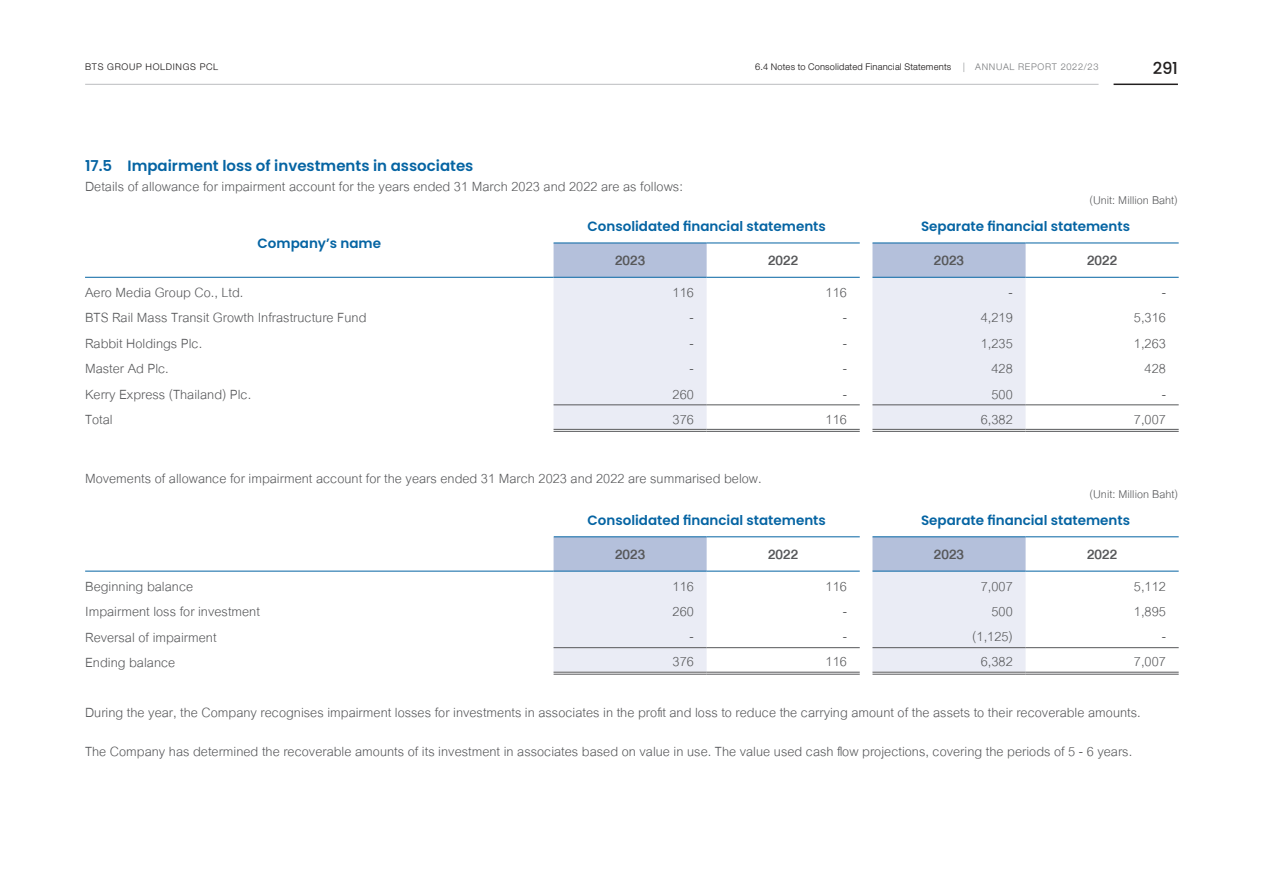
<style>
.page{position:relative;width:1263px;height:893px;background:#fff}
.page>*{position:absolute;margin:0;border:0;box-sizing:border-box;transform-origin:0 0}
.t1{font:19.5px/39px "UPC Cordia";color:#57585a}
.t2{font:500 19.5px "DB Helvethaica X";color:#57585a}
.t3{font:16.5px "UPC Cordia";color:#57585a}
.t4{font:500 16.5px "Poppins";color:#221f1f}
.t5{font:600 15px "Poppins";color:#0564a3}
.t6{font:600 13.5px "Poppins";color:#0564a3}
.t7{font:13.5px "DB Helvethaica X 45 Li";letter-spacing:.01em;color:#221f1f}
.t8{font:13.5px "DB Helvethaica X 45 Li";letter-spacing:.05em;color:#221f1f}
.t9{font:13.5px "DB Helvethaica X 45 Li";letter-spacing:.05em;color:#808284}
</style>
<div class="page">
<svg style="left:554px;top:244px;width:471px;height:33px"></svg>
<svg style="left:554px;top:278px;width:471px;height:151px;fill:#eaecf5"></svg>
<hr style="left:554px;top:405px;width:153px;height:1px;background:#57585a">
<hr style="left:707px;top:405px;width:153px;height:1px;background:#57585a">
<hr style="left:872px;top:405px;width:153px;height:1px;background:#57585a">
<hr style="left:1025px;top:405px;width:154px;height:1px;background:#57585a">
<hr style="left:554px;top:429px;width:153px;height:1px;background:#57585a">
<hr style="left:554px;top:431px;width:153px;height:1px;background:#57585a">
<hr style="left:707px;top:429px;width:153px;height:1px;background:#57585a">
<hr style="left:707px;top:431px;width:153px;height:1px;background:#57585a">
<hr style="left:872px;top:429px;width:153px;height:1px;background:#57585a">
<hr style="left:872px;top:431px;width:153px;height:1px;background:#57585a">
<hr style="left:1025px;top:429px;width:154px;height:1px;background:#57585a">
<hr style="left:1025px;top:431px;width:154px;height:1px;background:#57585a">
<hr style="left:85px;top:277px;width:469px;height:1px;background:#0564a3">
<hr style="left:554px;top:243px;width:153px;height:1px;background:#0564a3">
<hr style="left:554px;top:277px;width:153px;height:1px;background:#0564a3">
<hr style="left:707px;top:243px;width:153px;height:1px;background:#0564a3">
<hr style="left:707px;top:277px;width:153px;height:1px;background:#0564a3">
<hr style="left:872px;top:243px;width:153px;height:1px;background:#0564a3">
<hr style="left:872px;top:277px;width:153px;height:1px;background:#0564a3">
<hr style="left:1025px;top:243px;width:154px;height:1px;background:#0564a3">
<hr style="left:1025px;top:277px;width:154px;height:1px;background:#0564a3">
<svg style="left:554px;top:537px;width:471px;height:34px"></svg>
<svg style="left:554px;top:572px;width:471px;height:100px;fill:#eaecf5"></svg>
<hr style="left:554px;top:647px;width:153px;height:1px;background:#57585a">
<hr style="left:707px;top:647px;width:153px;height:1px;background:#57585a">
<hr style="left:872px;top:647px;width:153px;height:1px;background:#57585a">
<hr style="left:1025px;top:647px;width:154px;height:1px;background:#57585a">
<hr style="left:554px;top:672px;width:153px;height:1px;background:#57585a">
<hr style="left:554px;top:674px;width:153px;height:1px;background:#57585a">
<hr style="left:707px;top:672px;width:153px;height:1px;background:#57585a">
<hr style="left:707px;top:674px;width:153px;height:1px;background:#57585a">
<hr style="left:872px;top:672px;width:153px;height:1px;background:#57585a">
<hr style="left:872px;top:674px;width:153px;height:1px;background:#57585a">
<hr style="left:1025px;top:672px;width:154px;height:1px;background:#57585a">
<hr style="left:1025px;top:674px;width:154px;height:1px;background:#57585a">
<hr style="left:85px;top:571px;width:469px;height:1px;background:#0564a3">
<hr style="left:554px;top:536px;width:153px;height:1px;background:#0564a3">
<hr style="left:554px;top:571px;width:153px;height:1px;background:#0564a3">
<hr style="left:707px;top:536px;width:153px;height:1px;background:#0564a3">
<hr style="left:707px;top:571px;width:153px;height:1px;background:#0564a3">
<hr style="left:872px;top:536px;width:153px;height:1px;background:#0564a3">
<hr style="left:872px;top:571px;width:153px;height:1px;background:#0564a3">
<hr style="left:1025px;top:536px;width:154px;height:1px;background:#0564a3">
<hr style="left:1025px;top:571px;width:154px;height:1px;background:#0564a3">
<hr style="left:85px;top:84px;width:1013px;height:1px;background:#bbbdbf">
<hr style="left:1113px;top:84px;width:65px;height:1px;background:#221f1f">
<p class="t8" style="left:85px;top:57px;width:135px">BTS GROUP HOLDINGS PCL</p>
<p class="t9" style="left:975px;top:57px;width:125px">ANNUAL REPORT 2022/23</p>
<p class="t7" style="left:755px;top:57px;width:197px">6.4 Notes to Consolidated Financial Statements</p>
<p class="t5" style="left:85px;top:157px;width:390px">17.5 Impairment loss of investments in associates</p>
<p class="t1" style="left:85px;top:166px;width:599px">Details of allowance for impairment account for the years ended 31 March 2023 and 2022 are as follows:</p>
<p class="t4" style="left:1153px;top:61px;width:27px">291</p>
<p class="t6" style="left:258px;top:235px;width:125px">Company’s name</p>
<p class="t3" style="left:1089px;top:189px;width:90px">(Unit: Million Baht)</p>
<p class="t6" style="left:587px;top:218px;width:240px">Consolidated financial statements</p>
<p class="t6" style="left:921px;top:218px;width:210px">Separate financial statements</p>
<p class="t2" style="left:615px;top:247px;width:32px">2023</p>
<p class="t2" style="left:768px;top:247px;width:32px">2022</p>
<p class="t2" style="left:934px;top:247px;width:32px">2023</p>
<p class="t2" style="left:1087px;top:247px;width:32px">2022</p>
<p class="t1" style="left:85px;top:270px;width:160px">Aero Media Group Co., Ltd.</p>
<p class="t1" style="left:672px;top:272px;width:23px">116</p>
<p class="t1" style="left:826px;top:272px;width:23px">116</p>
<p class="t1" style="left:1008px;top:272px;width:6px">-</p>
<p class="t1" style="left:1162px;top:272px;width:6px">-</p>
<p class="t1" style="left:85px;top:298px;width:283px">BTS Rail Mass Transit Growth Infrastructure Fund</p>
<p class="t1" style="left:690px;top:298px;width:6px">-</p>
<p class="t1" style="left:843px;top:298px;width:6px">-</p>
<p class="t1" style="left:981px;top:298px;width:34px">4,219</p>
<p class="t1" style="left:1134px;top:298px;width:34px">5,316</p>
<p class="t1" style="left:85px;top:323px;width:119px">Rabbit Holdings Plc.</p>
<p class="t1" style="left:690px;top:323px;width:6px">-</p>
<p class="t1" style="left:843px;top:323px;width:6px">-</p>
<p class="t1" style="left:981px;top:323px;width:34px">1,235</p>
<p class="t1" style="left:1134px;top:323px;width:34px">1,263</p>
<p class="t1" style="left:85px;top:347px;width:85px">Master Ad Plc.</p>
<p class="t1" style="left:690px;top:349px;width:6px">-</p>
<p class="t1" style="left:843px;top:349px;width:6px">-</p>
<p class="t1" style="left:991px;top:349px;width:23px">428</p>
<p class="t1" style="left:1144px;top:349px;width:23px">428</p>
<p class="t1" style="left:85px;top:374px;width:168px">Kerry Express (Thailand) Plc.</p>
<p class="t1" style="left:672px;top:374px;width:23px">260</p>
<p class="t1" style="left:843px;top:374px;width:6px">-</p>
<p class="t1" style="left:991px;top:374px;width:23px">500</p>
<p class="t1" style="left:1162px;top:374px;width:6px">-</p>
<p class="t1" style="left:85px;top:398px;width:29px">Total</p>
<p class="t1" style="left:672px;top:399px;width:23px">376</p>
<p class="t1" style="left:826px;top:399px;width:23px">116</p>
<p class="t1" style="left:981px;top:399px;width:34px">6,382</p>
<p class="t1" style="left:1134px;top:399px;width:34px">7,007</p>
<p class="t1" style="left:85px;top:458px;width:678px">Movements of allowance for impairment account for the years ended 31 March 2023 and 2022 are summarised below.</p>
<p class="t3" style="left:1089px;top:483px;width:90px">(Unit: Million Baht)</p>
<p class="t6" style="left:587px;top:512px;width:240px">Consolidated financial statements</p>
<p class="t6" style="left:921px;top:512px;width:210px">Separate financial statements</p>
<p class="t2" style="left:615px;top:541px;width:32px">2023</p>
<p class="t2" style="left:768px;top:541px;width:32px">2022</p>
<p class="t2" style="left:934px;top:541px;width:32px">2023</p>
<p class="t2" style="left:1087px;top:541px;width:32px">2022</p>
<p class="t1" style="left:85px;top:564px;width:110px">Beginning balance</p>
<p class="t1" style="left:672px;top:566px;width:23px">116</p>
<p class="t1" style="left:826px;top:566px;width:23px">116</p>
<p class="t1" style="left:981px;top:566px;width:34px">7,007</p>
<p class="t1" style="left:1134px;top:566px;width:34px">5,112</p>
<p class="t1" style="left:85px;top:590px;width:176px">Impairment loss for investment</p>
<p class="t1" style="left:672px;top:591px;width:23px">260</p>
<p class="t1" style="left:843px;top:591px;width:6px">-</p>
<p class="t1" style="left:991px;top:591px;width:23px">500</p>
<p class="t1" style="left:1134px;top:591px;width:34px">1,895</p>
<p class="t1" style="left:85px;top:617px;width:133px">Reversal of impairment</p>
<p class="t1" style="left:690px;top:617px;width:6px">-</p>
<p class="t1" style="left:843px;top:617px;width:6px">-</p>
<p class="t1" style="left:972px;top:617px;width:42px">(1,125)</p>
<p class="t1" style="left:1162px;top:617px;width:6px">-</p>
<p class="t1" style="left:85px;top:642px;width:92px">Ending balance</p>
<p class="t1" style="left:672px;top:642px;width:23px">376</p>
<p class="t1" style="left:826px;top:642px;width:23px">116</p>
<p class="t1" style="left:981px;top:642px;width:34px">6,382</p>
<p class="t1" style="left:1134px;top:642px;width:34px">7,007</p>
<p class="t1" style="left:85px;top:692px;width:1057px">During the year, the Company recognises impairment losses for investments in associates in the profit and loss to reduce the carrying amount of the assets to their recoverable amounts.<br>The Company has determined the recoverable amounts of its investment in associates based on value in use. The value used cash flow projections, covering the periods of 5 - 6 years.</p>
</div>
